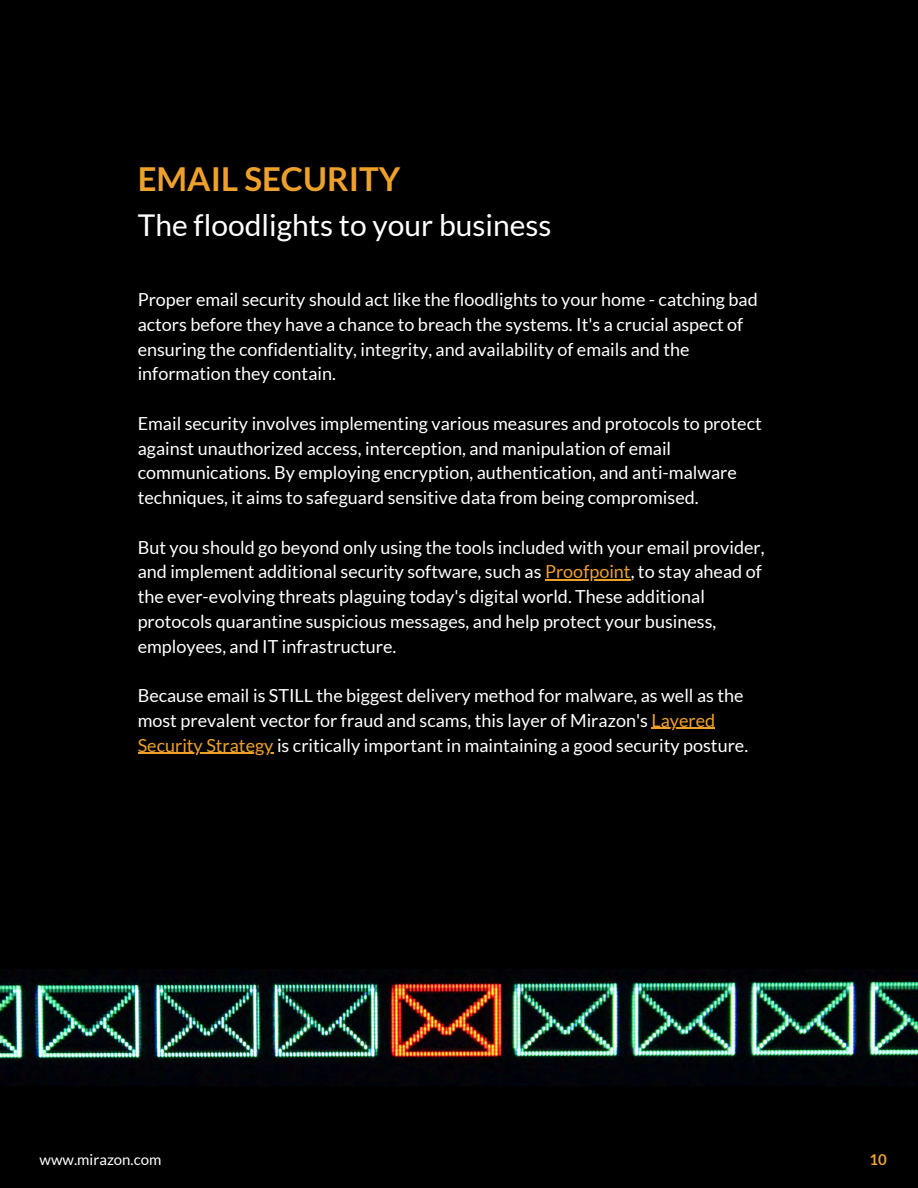
<style>
.page{position:relative;width:918px;height:1188px;background:#000}
.page>*{position:absolute;margin:0;border:0;box-sizing:border-box;transform-origin:0 0}
.t1{font:700 33px "Lato";color:#eea129}
.t2{font:30px "Lato";color:#fff}
.t3{font:18px/24.8px "Lato";color:#fff}
.t4{font:15px "Lato";color:#fff}
.t5{font:700 15px "Lato";color:#eea129}
.s1{color:#eea129}
</style>
<div class="page">
<img style="left:0;top:970px;width:918px;height:116px">
<hr style="left:545px;top:579px;width:86px;height:2px;background:#eea129">
<hr style="left:651px;top:728px;width:64px;height:1px;background:#eea129">
<hr style="left:138px;top:753px;width:136px;height:1px;background:#eea129">
<h2 class="t1" style="left:138px;top:158px;width:264px">EMAIL SECURITY</h2>
<h3 class="t2" style="left:138px;top:207px;width:415px">The floodlights to your business</h3>
<h3 class="t3" style="left:138px;top:287px;width:622px">Proper email security should act like the floodlights to your home - catching bad actors before they have a chance to breach the systems. It's a crucial aspect of ensuring the confidentiality, integrity, and availability of emails and the information they contain.</h3>
<h3 class="t3" style="left:138px;top:410px;width:626px">Email security involves implementing various measures and protocols to protect against unauthorized access, interception, and manipulation of email communications. By employing encryption, authentication, and anti-malware techniques, it aims to safeguard sensitive data from being compromised.</h3>
<h3 class="t3" style="left:138px;top:534px;width:628px">But you should go beyond only using the tools included with your email provider, and implement additional security software, such as <span class="s1">Proofpoint</span>, to stay ahead of</h3>
<p class="t3" style="left:138px;top:584px;width:580px">the ever-evolving threats plaguing today's digital world. These additional protocols quarantine suspicious messages, and help protect your business, employees, and IT infrastructure.</p>
<p class="t3" style="left:138px;top:683px;width:607px">Because email is STILL the biggest delivery method for malware, as well as the most prevalent vector for fraud and scams, this layer of Mirazon's <span class="s1">Layered</span></p>
<p class="t3" style="left:138px;top:732px;width:612px"><span class="s1">Security Strategy</span> is critically important in maintaining a good security posture.</p>
<p class="t4" style="left:40px;top:1150px;width:123px">www.mirazon.com</p>
<p class="t5" style="left:869px;top:1150px;width:19px">10</p>
</div>
